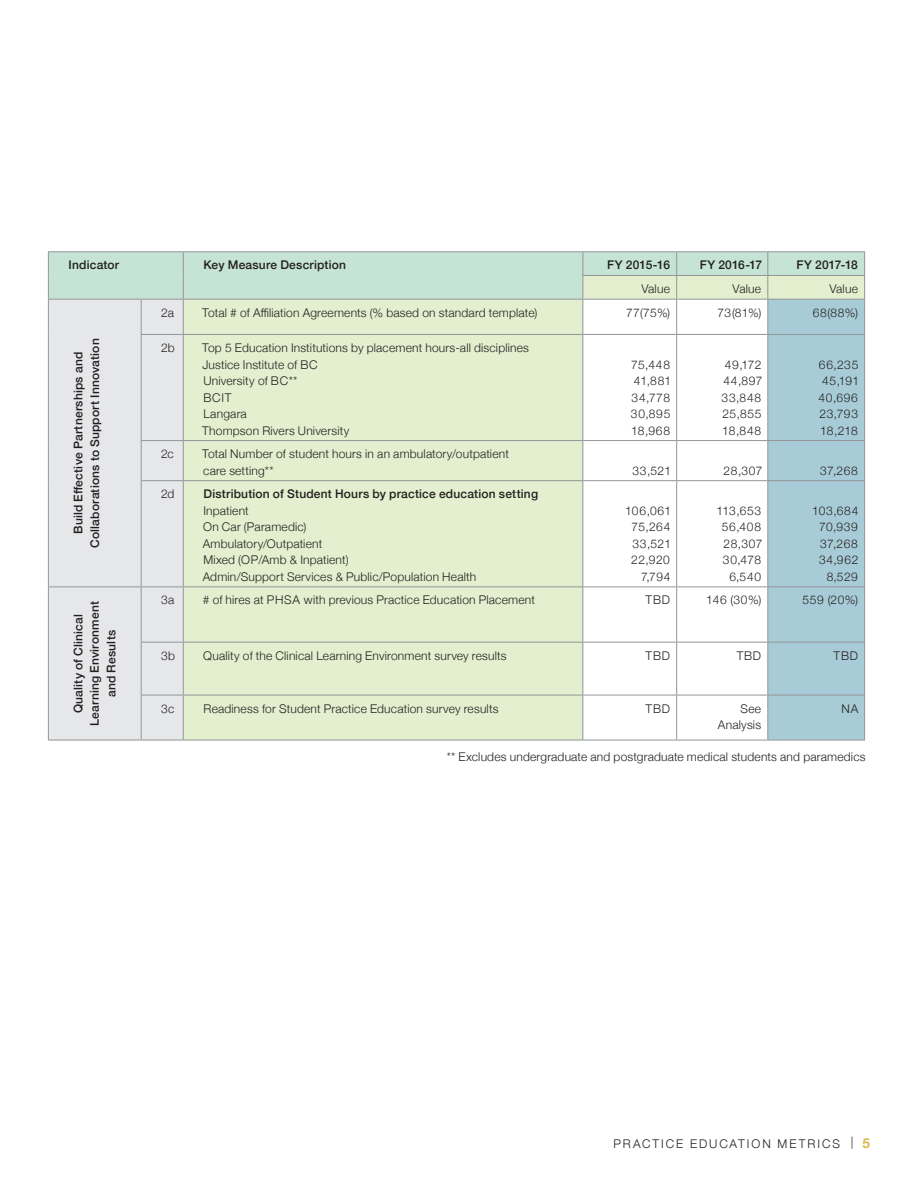
<style>
.page{position:relative;width:918px;height:1188px;background:#fff}
.page>*{position:absolute;margin:0;border:0;box-sizing:border-box;transform-origin:0 0}
.t1{font:300 12px/16.5px "Helvetica Neue";letter-spacing:.015em;color:#231f20}
.t2{font:500 12px/16.5px "Helvetica Neue";letter-spacing:.015em;color:#231f20;text-align:center}
.t3{font:300 12px/16.5px "Helvetica Neue";letter-spacing:.06em;color:#231f20;text-align:right}
.t4{font:300 12px/16.5px "Helvetica Neue";letter-spacing:.05em;color:#231f20;text-align:right}
.t5{font:300 12px "Helvetica Neue";letter-spacing:.165em;color:#231f20}
.s1{font-weight:700;font-size:13.5px;color:#dcb847}
</style>
<div class="page">
<hr style="left:48px;top:740px;width:93px;height:1px;background:#939598">
<hr style="left:141px;top:740px;width:42px;height:1px;background:#939598">
<hr style="left:183px;top:740px;width:400px;height:1px;background:#939598">
<hr style="left:583px;top:740px;width:94px;height:1px;background:#939598">
<hr style="left:677px;top:740px;width:91px;height:1px;background:#939598">
<hr style="left:768px;top:740px;width:97px;height:1px;background:#939598">
<hr style="left:48px;top:251px;width:93px;height:1px;background:#939598">
<hr style="left:141px;top:251px;width:42px;height:1px;background:#939598">
<hr style="left:183px;top:251px;width:400px;height:1px;background:#939598">
<hr style="left:583px;top:251px;width:94px;height:1px;background:#939598">
<hr style="left:677px;top:251px;width:91px;height:1px;background:#939598">
<hr style="left:768px;top:251px;width:97px;height:1px;background:#939598">
<svg style="left:48px;top:252px;width:817px;height:488px"></svg>
<hr style="left:768px;top:299px;width:97px;height:1px;background:#939598">
<hr style="left:48px;top:586px;width:93px;height:1px;background:#939598">
<hr style="left:141px;top:586px;width:42px;height:1px;background:#939598">
<hr style="left:183px;top:586px;width:400px;height:1px;background:#939598">
<hr style="left:583px;top:586px;width:94px;height:1px;background:#939598">
<hr style="left:677px;top:586px;width:91px;height:1px;background:#939598">
<hr style="left:768px;top:586px;width:97px;height:1px;background:#939598">
<p class="t2" style="left:69px;top:256px;width:52px">Indicator</p>
<p class="t2" style="left:204px;top:256px;width:144px">Key Measure Description</p>
<p class="t2" style="left:607px;top:256px;width:64px">FY 2015-16</p>
<p class="t2" style="left:700px;top:256px;width:64px">FY 2016-17</p>
<p class="t2" style="left:797px;top:256px;width:63px">FY 2017-18</p>
<p class="t1" style="left:641px;top:280px;width:30px">Value</p>
<p class="t1" style="left:733px;top:280px;width:30px">Value</p>
<p class="t1" style="left:829px;top:280px;width:30px">Value</p>
<p class="t2" style="left:69px;top:548px;width:211px;rotate:-90deg">Build Effective Partnerships and<br>Collaborations to Support Innovation</p>
<p class="t2" style="left:69px;top:726px;width:126px;rotate:-90deg">Quality of Clinical<br>Learning Environment and Results</p>
<p class="t1" style="left:161px;top:303px;width:14px">2a</p>
<p class="t1" style="left:202px;top:303px;width:337px">Total # of Affiliation Agreements (% based on standard template)</p>
<p class="t1" style="left:626px;top:303px;width:46px">77(75%)</p>
<p class="t1" style="left:718px;top:303px;width:45px">73(81%)</p>
<p class="t1" style="left:813px;top:303px;width:47px">68(88%)</p>
<p class="t1" style="left:161px;top:339px;width:15px">2b</p>
<p class="t1" style="left:202px;top:339px;width:328px">Top 5 Education Institutions by placement hours-all disciplines<br>Justice Institute of BC<br>University of BC**<br>BCIT<br>Langara<br>Thompson Rivers University</p>
<p class="t1" style="left:631px;top:355px;width:42px;text-align:justify">75,448<br>41,881<br>34,778<br>30,895<br>18,968</p>
<p class="t1" style="left:722px;top:355px;width:42px;text-align:justify">49,172<br>44,897<br>33,848<br>25,855<br>18,848</p>
<p class="t1" style="left:819px;top:355px;width:42px;text-align:justify">66,235<br>45,191<br>40,696<br>23,793<br>18,218</p>
<p class="t1" style="left:161px;top:445px;width:14px">2c</p>
<p class="t1" style="left:202px;top:445px;width:308px">Total Number of student hours in an ambulatory/outpatient care setting**</p>
<p class="t1" style="left:632px;top:461px;width:40px">33,521</p>
<p class="t1" style="left:724px;top:461px;width:40px">28,307</p>
<p class="t1" style="left:820px;top:461px;width:39px">37,268</p>
<p class="t1" style="left:161px;top:485px;width:15px">2d</p>
<p class="t2" style="left:203px;top:485px;width:336px">Distribution of Student Hours by practice education setting</p>
<p class="t1" style="left:203px;top:501px;width:275px">Inpatient<br>On Car (Paramedic)<br>Ambulatory/Outpatient<br>Mixed (OP/Amb &amp; Inpatient)<br>Admin/Support Services &amp; Public/Population Health</p>
<p class="t4" style="left:625px;top:501px;width:48px">106,061<br>75,264<br>33,521<br>22,920<br>7,794</p>
<p class="t3" style="left:716px;top:501px;width:48px">113,653<br>56,408<br>28,307<br>30,478<br>6,540</p>
<p class="t3" style="left:812px;top:501px;width:48px">103,684<br>70,939<br>37,268<br>34,962<br>8,529</p>
<p class="t1" style="left:161px;top:591px;width:15px">3a</p>
<p class="t1" style="left:203px;top:591px;width:334px"># of hires at PHSA with previous Practice Education Placement</p>
<p class="t1" style="left:646px;top:591px;width:26px">TBD</p>
<p class="t1" style="left:706px;top:591px;width:57px">146 (30%)</p>
<p class="t1" style="left:803px;top:591px;width:57px">559 (20%)</p>
<p class="t1" style="left:161px;top:646px;width:15px">3b</p>
<p class="t1" style="left:203px;top:646px;width:305px">Quality of the Clinical Learning Environment survey results</p>
<p class="t1" style="left:646px;top:646px;width:26px">TBD</p>
<p class="t1" style="left:737px;top:646px;width:26px">TBD</p>
<p class="t1" style="left:834px;top:646px;width:26px">TBD</p>
<p class="t1" style="left:161px;top:699px;width:15px">3c</p>
<p class="t1" style="left:204px;top:699px;width:296px">Readiness for Student Practice Education survey results</p>
<p class="t1" style="left:646px;top:699px;width:26px">TBD</p>
<p class="t1" style="left:718px;top:699px;width:45px;text-align:right">See<br>Analysis</p>
<p class="t1" style="left:842px;top:699px;width:18px">NA</p>
<p class="t1" style="left:447px;top:748px;width:420px">** Excludes undergraduate and postgraduate medical students and paramedics</p>
<p class="t5" style="left:613px;top:1134px;width:258px">PRACTICE EDUCATION METRICS | <span class="s1">5</span></p>
</div>
